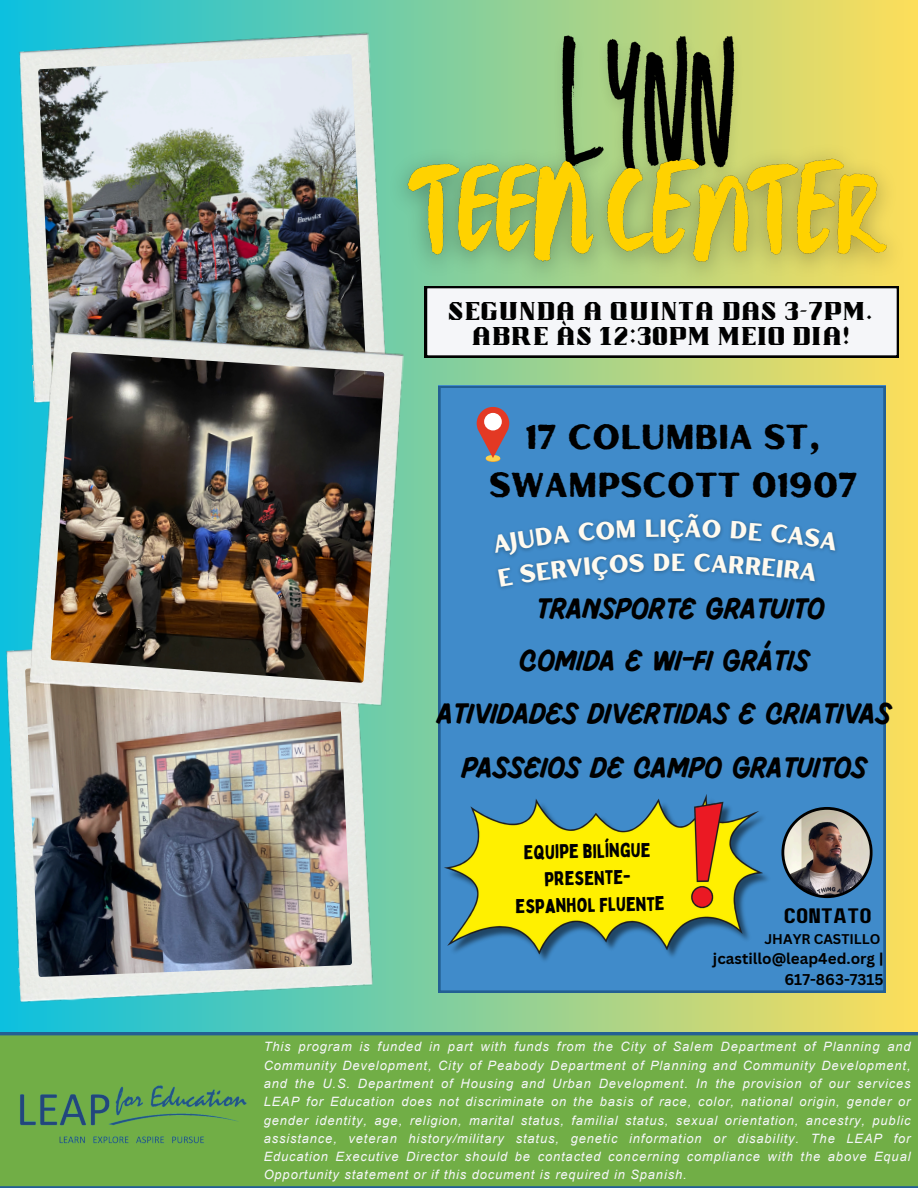
<style>
.page{position:relative;width:918px;height:1188px;background:#fff}
.page>*{position:absolute;margin:0;border:0;box-sizing:border-box;transform-origin:0 0}
.t1{font:34.5px/47.2px "Hertical Sans Rough";color:#000;text-align:center}
.t2{font:700 30px "Pluma";color:#000}
.t3{font:24.75px "Hertical Sans";color:#fffaef}
.t4{font:20.85px "Paalalabas Display Wide BETA";color:#000}
.t5{font:19.35px/27px "Bobby Jones";color:#000;text-align:center}
.t6{font:18px/24.8px "Bisdak";color:#000;text-align:center}
.t7{font:700 15.15px/20.2px "Canva Sans";color:#000;text-align:right}
.t8{font:700 13.65px "Canva Sans";color:#000}
.t9{font:italic 12.9px/18.3px "Arial";letter-spacing:.07em;color:#f5f6f9;text-align:justify}
</style>
<div class="page">
<div style="left:0;top:0;width:918px;height:1188px;background:linear-gradient(to right,#0cc0df,#fdde5a)"></div>
<div style="left:438px;top:386px;width:447px;height:607px;background:#408bca"></div>
<div style="left:0;top:1032px;width:918px;height:156px;background:#71ae46"></div>
<img style="left:14px;top:1073px;width:237px;height:76px">
<svg style="left:782px;top:807px;width:91px;height:91px;background:#7c838a"></svg>
<img style="left:436px;top:794px;width:346px;height:172px">
<img style="left:13px;top:31px;width:377px;height:377px">
<img style="left:38px;top:54px;width:328px;height:278px">
<img style="left:0;top:631px;width:376px;height:376px">
<img style="left:25px;top:654px;width:327px;height:323px">
<img style="left:29px;top:332px;width:375px;height:375px">
<img style="left:51px;top:352px;width:333px;height:331px">
<div style="left:425px;top:299px;width:474px;height:59px;background:#f5f6f9"></div>
<svg style="left:486px;top:456px;width:14px;height:6px"></svg>
<div style="left:486px;top:455px;width:14px;height:6px;background:#fcd24f;border-radius:50%"></div>
<svg style="left:477px;top:407px;width:32px;height:51px"></svg>
<div style="left:484px;top:413px;width:18px;height:17px;background:#fff;border-radius:50%"></div>
<div style="left:483px;top:507px;width:375px;height:58px;background:#408bca"></div>
<img style="left:544px;top:0;width:208px;height:124px">
<img style="left:376px;top:124px;width:542px;height:175px">
<div style="left:489px;top:547px;width:364px;height:50px;background:#408bca"></div>
<svg style="left:492px;top:519px;width:178px;height:68px;background:#3b80bb"></svg>
<svg style="left:685px;top:513px;width:153px;height:69px;background:#3b81bc"></svg>
<p class="t6" style="left:449px;top:301px;width:427px">SEGUNDA A QUINTA DAS 3-7PM.<br>ABRE ÀS 12:30PM MEIO DIA!</p>
<h1 class="t1" style="left:489px;top:412px;width:369px">17 COLUMBIA ST,<br>SWAMPSCOTT 01907</h1>
<p class="t3" style="left:667px;top:511px;width:19px">Ç</p>
<h3 class="t3" style="left:671px;top:546px;width:16px">E</h3>
<p class="t2" style="left:537px;top:596px;width:290px">TRANSPORTE GRATUITO</p>
<p class="t2" style="left:520px;top:648px;width:292px">COMIDA E WI-FI GRÁTIS</p>
<h5 class="t2" style="left:438px;top:701px;width:455px">ATIVIDADES DIVERTIDAS E CRIATIVAS</h5>
<h2 class="t2" style="left:462px;top:754px;width:407px">PASSEIOS DE CAMPO GRATUITOS</h2>
<h3 class="t5" style="left:514px;top:838px;width:151px;rotate:-1deg">Equipe bilíngue presente&shy;espanhol fluente</h3>
<h3 class="t4" style="left:784px;top:907px;width:89px">CONTATO</h3>
<p class="t8" style="left:764px;top:930px;width:118px">JHAYR CASTILLO</p>
<p class="t7" style="left:713px;top:948px;width:172px">jcastillo@leap4ed.org |<br>617-863-7315</p>
<p class="t9" style="left:264px;top:1038px;width:648px">This program is funded in part with funds from the City of Salem Department of Planning and Community Development, City of Peabody Department of Planning and Community Development, and the U.S. Department of Housing and Urban Development. In the provision of our services LEAP for Education does not discriminate on the basis of race, color, national origin, gender or gender identity, age, religion, marital status, familial status, sexual orientation, ancestry, public assistance, veteran history/military status, genetic information or disability. The LEAP for Education Executive Director should be contacted concerning compliance with the above Equal Opportunity statement or if this document is required in Spanish.</p>
</div>
